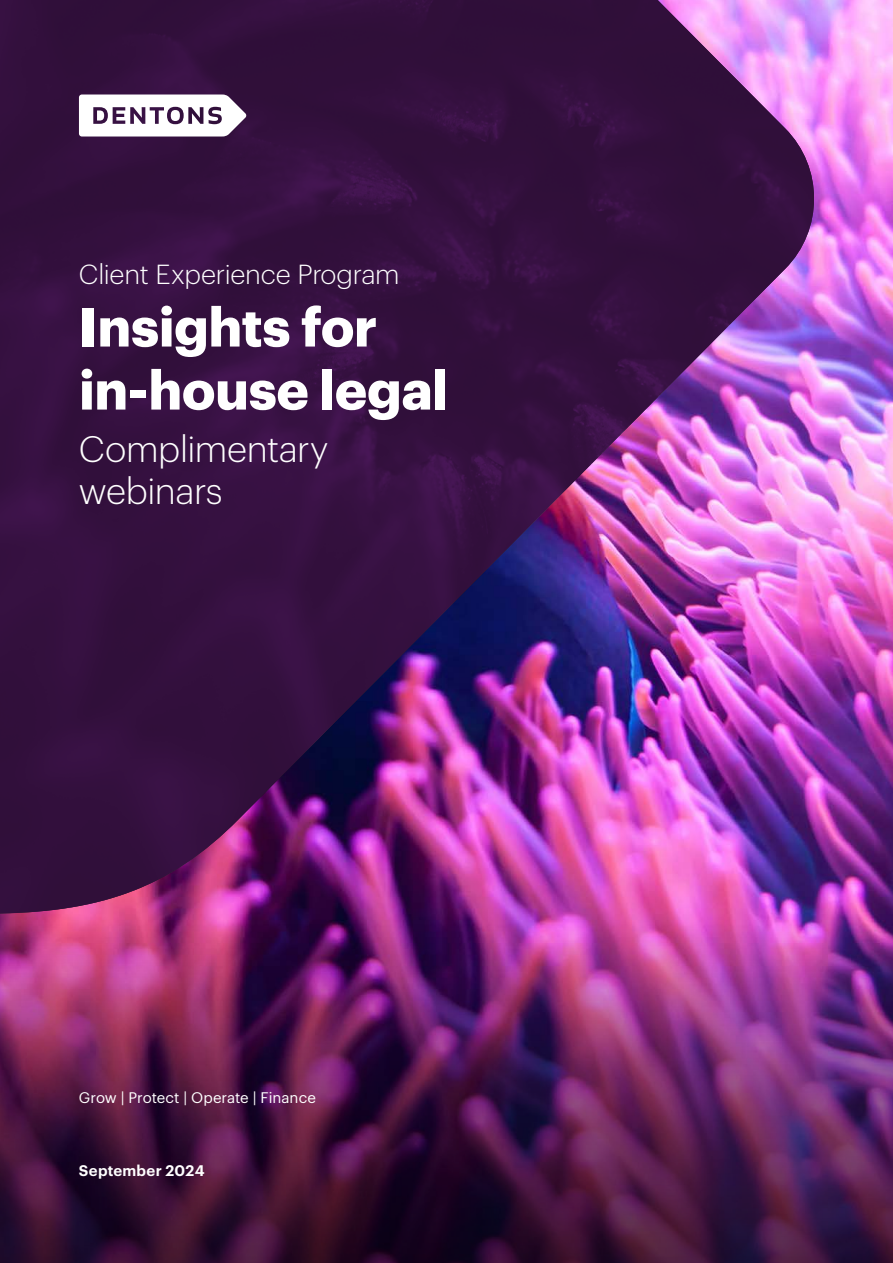
<style>
.page{position:relative;width:893px;height:1263px;background:#fff}
.page>*{position:absolute;margin:0;border:0;box-sizing:border-box;transform-origin:0 0}
.t1{font:700 54px/63px "Dentons Sans";letter-spacing:-.005em;color:#fff}
.t2{font:300 36px/42px "Dentons Sans";letter-spacing:-.01em;color:#fff}
.t3{font:300 27px "Dentons Sans";letter-spacing:-.01em;color:#fff}
.t4{font:15px "Dentons Sans";color:#fff}
.t5{font:600 15px "Dentons Sans";letter-spacing:.02em;color:#fff}
</style>
<div class="page">
<img style="left:0;top:0;width:893px;height:1263px">
<img style="left:0;top:0;width:824px;height:913px">
<svg style="left:79px;top:95px;width:168px;height:42px"></svg>
<h3 class="t3" style="left:79px;top:254px;width:322px">Client Experience Program</h3>
<h1 class="t1" style="left:79px;top:291px;width:371px">Insights for in-house legal</h1>
<h2 class="t2" style="left:79px;top:425px;width:251px">Complimentary webinars</h2>
<p class="t4" style="left:79px;top:1086px;width:238px">Grow | Protect | Operate | Finance</p>
<p class="t5" style="left:79px;top:1159px;width:127px">September 2024</p>
</div>
